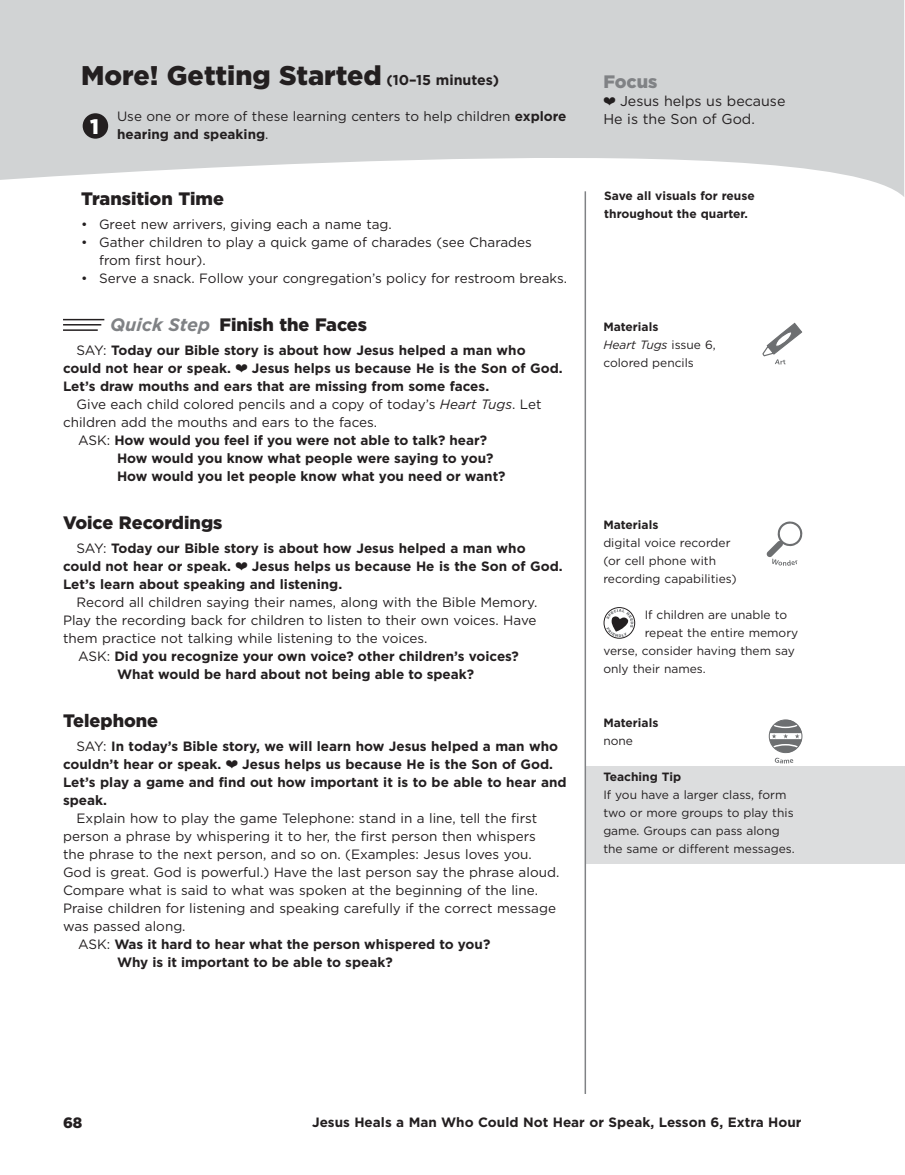
<style>
.page{position:relative;width:905px;height:1175px;background:#fff}
.page>*{position:absolute;margin:0;border:0;box-sizing:border-box;transform-origin:0 0}
.t1{font:900 27px "Gotham";color:#231f20}
.t2{font:900 21px "Gotham";color:#fff}
.t3{font:900 18px "Gotham";color:#231f20}
.t4{font:900 18px "Gotham";color:#808285}
.t5{font:900 15px "Gotham";color:#231f20}
.t6{font:14.25px/18px "Gotham";color:#231f20}
.t7{font:13.5px/18px "Gotham";color:#231f20}
.t8{font:700 13.5px/18px "Gotham";color:#231f20}
.t9{font:12px/18px "Gotham";color:#231f20}
.t10{font:700 12px/18px "Gotham";color:#231f20}
.s1{font-weight:700;font-size:14.25px}
.s2{font-weight:700}
.s3{font-weight:700;font-style:italic;color:#808285}
.s4{font-weight:400}
.s5{font-style:italic}
</style>
<div class="page">
<svg style="left:0;top:0;width:904px;height:197px;fill:#d1d3d4"></svg>
<div style="left:585px;top:765px;width:319px;height:98px;background:#dcddde"></div>
<hr style="left:63px;top:319px;width:41px;height:1px;background:#231f20">
<hr style="left:63px;top:324px;width:38px;height:1px;background:#231f20">
<hr style="left:63px;top:329px;width:35px;height:2px;background:#231f20">
<div style="left:604px;top:607px;width:31px;height:31px;border:1px solid #231f20;border-radius:50%"></div>
<svg style="left:606px;top:609px;width:27px;height:28px"></svg>
<hr style="left:584px;top:191px;width:2px;height:903px;background:#808285">
<div style="left:83px;top:113px;width:25px;height:26px;background:#231f20;border-radius:50%"></div>
<svg style="left:762px;top:322px;width:40px;height:42px"></svg>
<svg style="left:766px;top:521px;width:36px;height:45px"></svg>
<div style="left:769px;top:720px;width:33px;height:32px;background:#6d6f71;border-radius:50%"></div>
<div style="left:769px;top:733px;width:32px;height:6px;background:#fff"></div>
<div style="left:768px;top:719px;width:34px;height:34px;border:1px solid #6d6f71;border-radius:50%"></div>
<svg style="left:771px;top:719px;width:31px;height:44px"></svg>
<svg style="left:603px;top:97px;width:12px;height:8px"></svg>
<h1 class="t1" style="left:81px;top:56px;width:419px">More! Getting Started <span class="s1">(10–15 minutes)</span></h1>
<p class="t7" style="left:117px;top:107px;width:451px">Use one or more of these learning centers to help children <span class="s2">explore hearing and speaking</span>.</p>
<h2 class="t2" style="left:90px;top:112px;width:10px">1</h2>
<h3 class="t3" style="left:81px;top:186px;width:144px">Transition Time</h3>
<p class="t7" style="left:81px;top:215px;width:312px">• Greet new arrivers, giving each a name tag.</p>
<p class="t7" style="left:99px;top:233px;width:434px;text-indent:-18px">• Gather children to play a quick game of charades (see Charades from first hour).</p>
<p class="t7" style="left:81px;top:269px;width:487px">• Serve a snack. Follow your congregation’s policy for restroom breaks.</p>
<h3 class="t3" style="left:110px;top:312px;width:258px"><span class="s3">Quick Step</span> Finish the Faces</h3>
<p class="t8" style="left:63px;top:341px;width:464px;text-indent:14px"><span class="s4">SAY:</span> Today our Bible story is about how Jesus helped a man who could not hear or speak.</p>
<p class="t8" style="left:252px;top:359px;width:312px">Jesus helps us because He is the Son of God.</p>
<p class="t8" style="left:63px;top:377px;width:427px">Let’s draw mouths and ears that are missing from some faces.</p>
<p class="t7" style="left:76px;top:395px;width:466px">Give each child colored pencils and a copy of today’s <span class="s5">Heart Tugs</span>. Let</p>
<p class="t7" style="left:63px;top:413px;width:316px">children add the mouths and ears to the faces.</p>
<p class="t8" style="left:78px;top:431px;width:410px"><span class="s4">ASK:</span> How would you feel if you were not able to talk? hear?</p>
<p class="t8" style="left:117px;top:449px;width:378px">How would you know what people were saying to you?</p>
<p class="t8" style="left:117px;top:467px;width:390px">How would you let people know what you need or want?</p>
<h3 class="t3" style="left:63px;top:510px;width:161px">Voice Recordings</h3>
<p class="t8" style="left:63px;top:539px;width:464px;text-indent:14px"><span class="s4">SAY:</span> Today our Bible story is about how Jesus helped a man who could not hear or speak.</p>
<p class="t8" style="left:63px;top:557px;width:501px;text-indent:189px">Jesus helps us because He is the Son of God.<br>Let’s learn about speaking and listening.</p>
<p class="t7" style="left:63px;top:593px;width:476px;text-align:justify;text-indent:14px">Record all children saying their names, along with the Bible Memory.<br>Play the recording back for children to listen to their own voices. Have them practice not talking while listening to the voices.</p>
<p class="t8" style="left:78px;top:647px;width:442px;text-align:center"><span class="s4">ASK:</span> Did you recognize your own voice? other children’s voices?<br>What would be hard about not being able to speak?</p>
<h3 class="t3" style="left:63px;top:708px;width:97px">Telephone</h3>
<p class="t8" style="left:63px;top:737px;width:496px;text-indent:14px"><span class="s4">SAY:</span> In today’s Bible story, we will learn how Jesus helped a man who couldn’t hear or speak.</p>
<p class="t8" style="left:63px;top:755px;width:505px;text-indent:179px">Jesus helps us because He is the Son of God.<br>Let’s play a game and find out how important it is to be able to hear and speak.</p>
<p class="t7" style="left:76px;top:809px;width:462px">Explain how to play the game Telephone: stand in a line, tell the first</p>
<p class="t7" style="left:63px;top:827px;width:474px">person a phrase by whispering it to her, the first person then whispers</p>
<p class="t7" style="left:63px;top:845px;width:470px">the phrase to the next person, and so on. (Examples: Jesus loves you.</p>
<p class="t7" style="left:63px;top:863px;width:498px">God is great. God is powerful.) Have the last person say the phrase aloud.</p>
<p class="t7" style="left:63px;top:881px;width:476px">Compare what is said to what was spoken at the beginning of the line.</p>
<p class="t7" style="left:63px;top:899px;width:494px">Praise children for listening and speaking carefully if the correct message</p>
<p class="t7" style="left:63px;top:917px;width:124px">was passed along.</p>
<p class="t8" style="left:78px;top:935px;width:414px"><span class="s4">ASK:</span> Was it hard to hear what the person whispered to you?</p>
<p class="t8" style="left:117px;top:953px;width:277px">Why is it important to be able to speak?</p>
<h3 class="t4" style="left:603px;top:69px;width:56px">Focus</h3>
<p class="t6" style="left:603px;top:92px;width:184px;text-indent:17px">Jesus helps us because<br>He is the Son of God.</p>
<p class="t10" style="left:604px;top:187px;width:152px">Save all visuals for reuse throughout the quarter.</p>
<p class="t9" style="left:603px;top:317px;width:114px"><span class="s2">Materials<br></span><span class="s5">Heart Tugs</span> issue 6, colored pencils</p>
<p class="t10" style="left:603px;top:515px;width:57px">Materials</p>
<p class="t9" style="left:603px;top:533px;width:135px">digital voice recorder (or cell phone with recording capabilities)</p>
<p class="t9" style="left:644px;top:605px;width:144px">If children are unable to</p>
<p class="t9" style="left:644px;top:623px;width:155px">repeat the entire memory</p>
<p class="t9" style="left:603px;top:641px;width:193px">verse, consider having them say</p>
<p class="t9" style="left:603px;top:659px;width:104px">only their names.</p>
<p class="t10" style="left:603px;top:713px;width:57px">Materials</p>
<p class="t9" style="left:603px;top:731px;width:31px">none</p>
<p class="t10" style="left:603px;top:767px;width:79px">Teaching Tip</p>
<p class="t9" style="left:603px;top:785px;width:193px">If you have a larger class, form two or more groups to play this game. Groups can pass along the same or different messages.</p>
<p class="t5" style="left:63px;top:1112px;width:21px">68</p>
<p class="t8" style="left:312px;top:1113px;width:491px">Jesus Heals a Man Who Could Not Hear or Speak, Lesson 6, Extra Hour</p>
</div>
